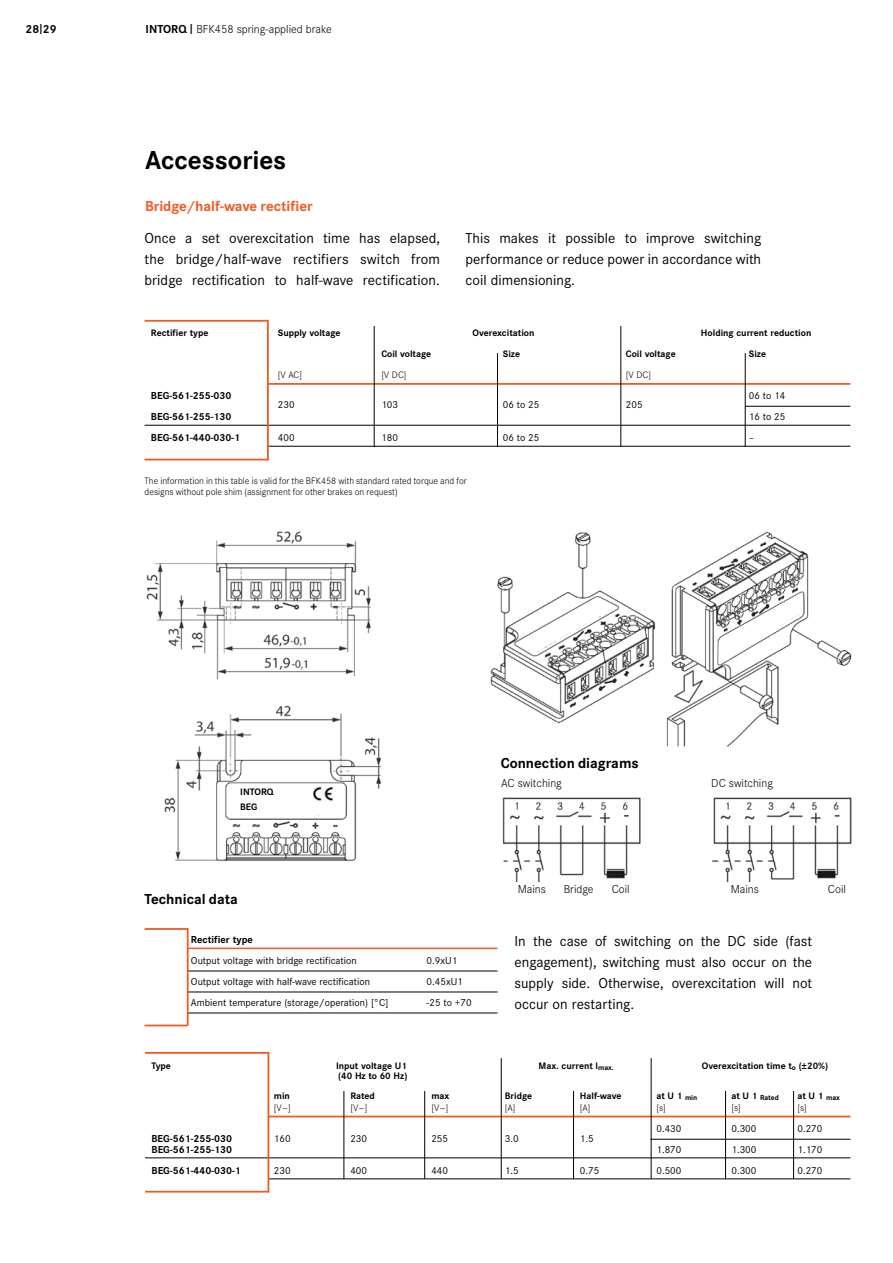
<style>
.page{position:relative;width:893px;height:1263px;background:#fff}
.page>*{position:absolute;margin:0;border:0;box-sizing:border-box;transform-origin:0 0}
.t1{font:700 27px "INTORQ Cor";color:#000}
.t2{font:15px/21px "INTORQ Cor";color:#000;text-align:justify}
.t3{font:700 15px "INTORQ Cor";color:#000}
.t4{font:700 15px "INTORQ Cor";color:#f15a22}
.t5{font:300 12px "INTORQ Cor";color:#000}
.t6{font:700 12px "INTORQ Cor";color:#000}
.t7{font:10.5px "INTORQ Cor";color:#000}
.t8{font:700 10.5px "INTORQ Cor";color:#000}
.t9{font:700 9.75px/15px "INTORQ Cor";color:#000}
.t10{font:300 9.75px/11.2px "INTORQ Cor";color:#000}
.t11{font:700 7.5px "INTORQ Cor";letter-spacing:-.005em;color:#000}
.s1{font-weight:400;font-size:15px}
.s2{font-weight:700}
</style>
<div class="page">
<img style="left:146px;top:531px;width:235px;height:330px">
<img style="left:490px;top:531px;width:362px;height:216px">
<hr style="left:268px;top:383px;width:582px;height:2px;background:#f15a22">
<hr style="left:145px;top:425px;width:705px;height:1px;background:#000">
<hr style="left:268px;top:446px;width:582px;height:1px;background:#000">
<hr style="left:374px;top:326px;width:1px;height:121px;background:#000">
<hr style="left:497px;top:353px;width:1px;height:94px;background:#000">
<hr style="left:621px;top:326px;width:1px;height:121px;background:#000">
<hr style="left:145px;top:320px;width:123px;height:2px;background:#f15a22">
<hr style="left:267px;top:320px;width:2px;height:140px;background:#f15a22">
<hr style="left:745px;top:353px;width:1px;height:94px;background:#000">
<hr style="left:145px;top:459px;width:123px;height:1px;background:#f15a22">
<hr style="left:745px;top:406px;width:105px;height:1px;background:#000">
<hr style="left:187px;top:948px;width:310px;height:1px;background:#f15a22">
<hr style="left:187px;top:971px;width:310px;height:1px;background:#000">
<hr style="left:187px;top:992px;width:310px;height:1px;background:#000">
<hr style="left:187px;top:1013px;width:310px;height:1px;background:#000">
<hr style="left:145px;top:928px;width:43px;height:2px;background:#f15a22">
<hr style="left:187px;top:928px;width:2px;height:97px;background:#f15a22">
<hr style="left:145px;top:1024px;width:43px;height:2px;background:#f15a22">
<img style="left:502px;top:797px;width:350px;height:84px">
<hr style="left:268px;top:1115px;width:582px;height:2px;background:#f15a22">
<hr style="left:145px;top:1157px;width:705px;height:1px;background:#000">
<hr style="left:268px;top:1178px;width:582px;height:1px;background:#000">
<hr style="left:501px;top:1058px;width:1px;height:121px;background:#000">
<hr style="left:145px;top:1052px;width:123px;height:2px;background:#f15a22">
<hr style="left:268px;top:1052px;width:1px;height:140px;background:#f15a22">
<hr style="left:145px;top:1191px;width:123px;height:1px;background:#f15a22">
<hr style="left:344px;top:1091px;width:1px;height:88px;background:#000">
<hr style="left:424px;top:1091px;width:1px;height:88px;background:#000">
<hr style="left:573px;top:1091px;width:1px;height:88px;background:#000">
<hr style="left:651px;top:1058px;width:1px;height:121px;background:#000">
<hr style="left:725px;top:1091px;width:1px;height:88px;background:#000">
<hr style="left:793px;top:1091px;width:1px;height:88px;background:#000">
<hr style="left:651px;top:1139px;width:199px;height:1px;background:#000">
<div style="left:229px;top:787px;width:114px;height:28px;background:#fff"></div>
<img style="left:314px;top:785px;width:18px;height:16px">
<div style="left:240px;top:788px;width:66px;height:29px;background:#fff"></div>
<svg style="left:519px;top:597px;width:98px;height:55px"></svg>
<svg style="left:720px;top:593px;width:81px;height:70px"></svg>
<p class="t6" style="left:26px;top:22px;width:33px">28<span class="s1">I</span>29</p>
<p class="t5" style="left:146px;top:22px;width:188px"><span class="s2">INTORQ</span> <span class="s1">I</span> BFK458 spring-applied brake</p>
<h1 class="t1" style="left:145px;top:145px;width:143px">Accessories</h1>
<p class="t4" style="left:145px;top:198px;width:169px">Bridge/half-wave rectifier</p>
<p class="t2" style="left:145px;top:227px;width:297px">Once a set overexcitation time has elapsed, the bridge/half-wave rectifiers switch from bridge rectification to half-wave rectification.</p>
<p class="t2" style="left:466px;top:227px;width:297px">This makes it possible to improve switching performance or reduce power in accordance with coil dimensioning.</p>
<p class="t9" style="left:151px;top:326px;width:59px">Rectifier type</p>
<p class="t9" style="left:278px;top:326px;width:64px">Supply voltage</p>
<p class="t9" style="left:472px;top:326px;width:63px">Overexcitation</p>
<p class="t9" style="left:701px;top:326px;width:112px">Holding current reduction</p>
<p class="t9" style="left:381px;top:347px;width:51px">Coil voltage</p>
<p class="t9" style="left:503px;top:347px;width:19px">Size</p>
<p class="t9" style="left:626px;top:347px;width:51px">Coil voltage</p>
<p class="t9" style="left:749px;top:347px;width:19px">Size</p>
<p class="t10" style="left:278px;top:370px;width:26px">[V AC]</p>
<p class="t10" style="left:381px;top:370px;width:27px">[V DC]</p>
<p class="t10" style="left:626px;top:370px;width:27px">[V DC]</p>
<p class="t8" style="left:151px;top:390px;width:82px">BEG-561-255-030</p>
<p class="t7" style="left:278px;top:399px;width:18px">230</p>
<p class="t7" style="left:381px;top:399px;width:18px">103</p>
<p class="t7" style="left:503px;top:399px;width:38px">06 to 25</p>
<p class="t7" style="left:626px;top:399px;width:18px">205</p>
<p class="t7" style="left:749px;top:390px;width:38px">06 to 14</p>
<p class="t8" style="left:151px;top:411px;width:82px">BEG-561-255-130</p>
<p class="t7" style="left:749px;top:411px;width:38px">16 to 25</p>
<p class="t8" style="left:151px;top:432px;width:91px">BEG-561-440-030-1</p>
<p class="t7" style="left:278px;top:432px;width:18px">400</p>
<p class="t7" style="left:381px;top:432px;width:18px">180</p>
<p class="t7" style="left:503px;top:432px;width:38px">06 to 25</p>
<p class="t7" style="left:749px;top:432px;width:7px">–</p>
<p class="t10" style="left:145px;top:475px;width:324px">The information in this table is valid for the BFK458 with standard rated torque and for designs without pole shim (assignment for other brakes on request)</p>
<p class="t9" style="left:240px;top:784px;width:35px">INTORQ<br>BEG</p>
<p class="t3" style="left:145px;top:891px;width:95px">Technical data</p>
<p class="t8" style="left:191px;top:933px;width:63px">Rectifier type</p>
<p class="t7" style="left:191px;top:954px;width:167px">Output voltage with bridge rectification</p>
<p class="t7" style="left:427px;top:954px;width:32px">0.9xU1</p>
<p class="t7" style="left:191px;top:975px;width:181px">Output voltage with half-wave rectification</p>
<p class="t7" style="left:427px;top:975px;width:38px">0.45xU1</p>
<p class="t7" style="left:191px;top:996px;width:199px">Ambient temperature (storage/operation) [°C]</p>
<p class="t7" style="left:427px;top:996px;width:47px">-25 to +70</p>
<p class="t3" style="left:501px;top:754px;width:140px">Connection diagrams</p>
<p class="t5" style="left:501px;top:776px;width:62px">AC switching</p>
<p class="t5" style="left:711px;top:776px;width:63px">DC switching</p>
<p class="t5" style="left:518px;top:882px;width:30px">Mains</p>
<p class="t5" style="left:564px;top:882px;width:31px">Bridge</p>
<p class="t5" style="left:612px;top:882px;width:20px">Coil</p>
<p class="t5" style="left:731px;top:882px;width:30px">Mains</p>
<p class="t5" style="left:828px;top:882px;width:20px">Coil</p>
<p class="t2" style="left:514px;top:931px;width:299px">In the case of switching on the DC side (fast engagement), switching must also occur on the supply side. Otherwise, overexcitation will not occur on restarting.</p>
<p class="t9" style="left:151px;top:1058px;width:21px">Type</p>
<p class="t9" style="left:336px;top:1058px;width:72px">Input voltage U1</p>
<p class="t9" style="left:539px;top:1058px;width:77px">Max. current l<sub>max.</sub></p>
<p class="t9" style="left:702px;top:1058px;width:128px">Overexcitation time t<sub>o</sub> (±20%)</p>
<p class="t9" style="left:338px;top:1069px;width:71px">(40 Hz to 60 Hz)</p>
<p class="t9" style="left:274px;top:1088px;width:18px">min</p>
<p class="t9" style="left:350px;top:1088px;width:26px">Rated</p>
<p class="t9" style="left:431px;top:1088px;width:20px">max</p>
<p class="t9" style="left:505px;top:1088px;width:29px">Bridge</p>
<p class="t9" style="left:580px;top:1088px;width:43px">Half-wave</p>
<p class="t9" style="left:656px;top:1088px;width:42px">at U 1 <sub>min</sub></p>
<p class="t11" style="left:731px;top:1094px;width:49px"><sup>at</sup> <sup>U</sup> <sup>1</sup> Rated</p>
<p class="t9" style="left:797px;top:1088px;width:44px">at U 1 <sub>max</sub></p>
<p class="t10" style="left:274px;top:1102px;width:9px">[V</p>
<p class="t10" style="left:282px;top:1107px;width:8px">~</p>
<p class="t10" style="left:288px;top:1102px;width:4px">]</p>
<p class="t10" style="left:350px;top:1102px;width:9px">[V</p>
<p class="t10" style="left:358px;top:1107px;width:8px">~</p>
<p class="t10" style="left:365px;top:1102px;width:4px">]</p>
<p class="t10" style="left:431px;top:1102px;width:9px">[V</p>
<p class="t10" style="left:439px;top:1107px;width:8px">~</p>
<p class="t10" style="left:446px;top:1102px;width:4px">]</p>
<p class="t10" style="left:505px;top:1102px;width:12px">[A]</p>
<p class="t10" style="left:580px;top:1102px;width:12px">[A]</p>
<p class="t10" style="left:656px;top:1102px;width:11px">[s]</p>
<p class="t10" style="left:731px;top:1102px;width:11px">[s]</p>
<p class="t10" style="left:797px;top:1102px;width:11px">[s]</p>
<p class="t8" style="left:151px;top:1133px;width:82px">BEG-561-255-030</p>
<p class="t7" style="left:274px;top:1133px;width:18px">160</p>
<p class="t7" style="left:350px;top:1133px;width:18px">230</p>
<p class="t7" style="left:431px;top:1133px;width:18px">255</p>
<p class="t7" style="left:505px;top:1133px;width:15px">3.0</p>
<p class="t7" style="left:580px;top:1133px;width:15px">1.5</p>
<p class="t7" style="left:656px;top:1122px;width:27px">0.430</p>
<p class="t7" style="left:731px;top:1122px;width:27px">0.300</p>
<p class="t7" style="left:797px;top:1122px;width:27px">0.270</p>
<p class="t8" style="left:151px;top:1143px;width:82px">BEG-561-255-130</p>
<p class="t7" style="left:656px;top:1143px;width:27px">1.870</p>
<p class="t7" style="left:731px;top:1143px;width:27px">1.300</p>
<p class="t7" style="left:797px;top:1143px;width:27px">1.170</p>
<p class="t8" style="left:151px;top:1164px;width:91px">BEG-561-440-030-1</p>
<p class="t7" style="left:274px;top:1164px;width:18px">230</p>
<p class="t7" style="left:350px;top:1164px;width:18px">400</p>
<p class="t7" style="left:431px;top:1164px;width:18px">440</p>
<p class="t7" style="left:505px;top:1164px;width:15px">1.5</p>
<p class="t7" style="left:580px;top:1164px;width:21px">0.75</p>
<p class="t7" style="left:656px;top:1164px;width:27px">0.500</p>
<p class="t7" style="left:731px;top:1164px;width:27px">0.300</p>
<p class="t7" style="left:797px;top:1164px;width:27px">0.270</p>
</div>
